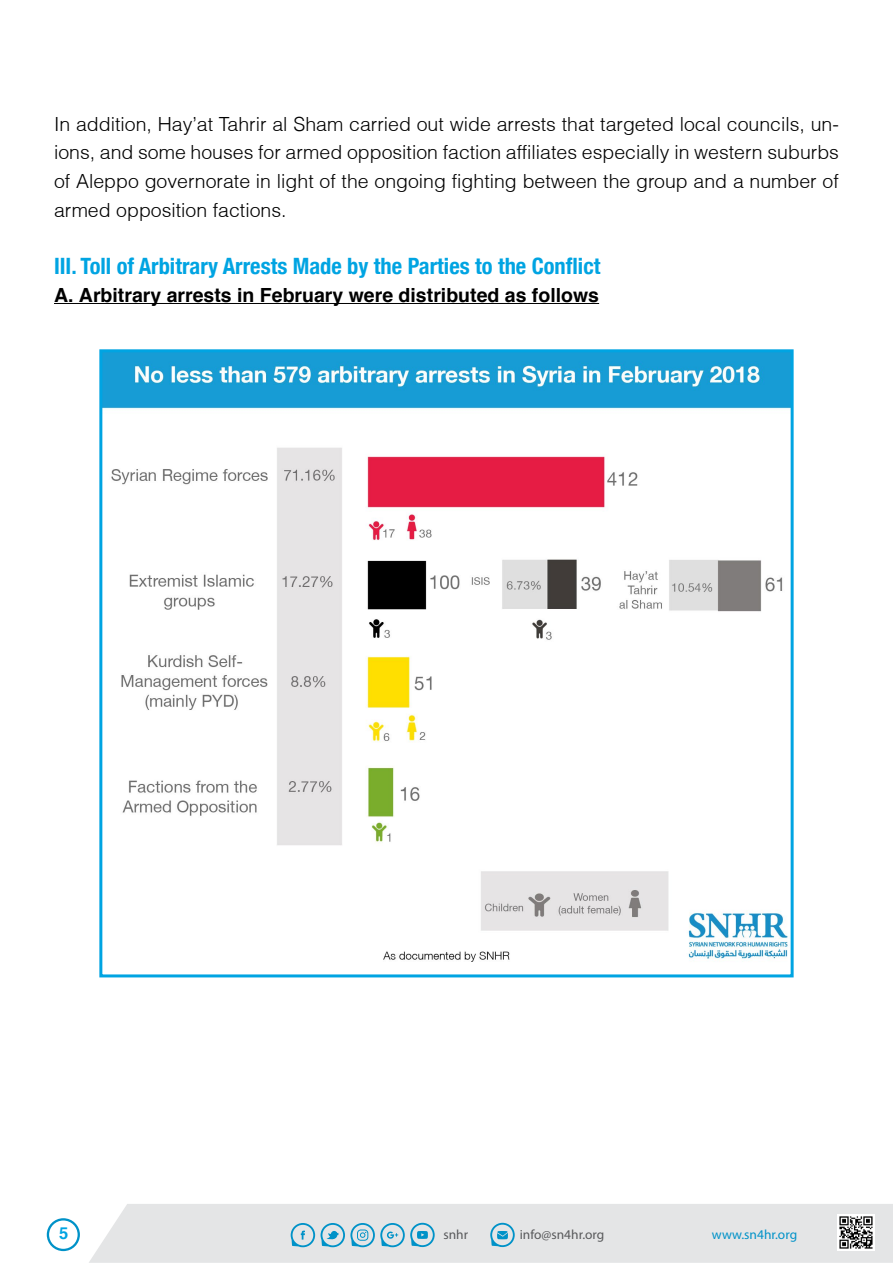
<style>
.page{position:relative;width:893px;height:1263px;background:#fff}
.page>*{position:absolute;margin:0;border:0;box-sizing:border-box;transform-origin:0 0}
.t1{font:700 condensed 22.5px "Helvetica Neue";color:#00a4e2}
.t2{font:300 19.5px/28.5px "Helvetica";color:#000}
.t3{font:700 19.5px "Helvetica";color:#000}
.t4{font:700 16.5px "Helvetica";color:#00a4e2}
.t5{font:13.35px "Myriad Pro";color:#58595b}
.t6{font:13.35px "Myriad Pro";color:#0092c8}
</style>
<div class="page">
<div style="left:89px;top:1204px;width:804px;height:59px;background:#e4e5e6"></div>
<svg style="left:291px;top:1223px;width:24px;height:24px"></svg>
<svg style="left:321px;top:1223px;width:114px;height:24px"></svg>
<svg style="left:490px;top:1223px;width:25px;height:24px"></svg>
<img style="left:837px;top:1214px;width:37px;height:37px">
<svg style="left:47px;top:1218px;width:33px;height:33px"></svg>
<hr style="left:54px;top:303px;width:545px;height:1px;background:#000">
<img style="left:103px;top:353px;width:687px;height:609px">
<div style="left:99px;top:349px;width:695px;height:628px;border:3px solid #00a4e2"></div>
<p class="t2" style="left:54px;top:110px;width:786px">In addition, Hay’at Tahrir al Sham carried out wide arrests that targeted local councils, un-</p>
<p class="t2" style="left:54px;top:167px;width:786px">of Aleppo governorate in light of the ongoing fighting between the group and a number of armed opposition factions.</p>
<p class="t1" style="left:54px;top:252px;width:548px">III. Toll of Arbitrary Arrests Made by the Parties to the Conflict</p>
<p class="t3" style="left:54px;top:283px;width:547px">A. Arbitrary arrests in February were distributed as follows</p>
<p class="t2" style="left:54px;top:138px;width:786px">ions, and some houses for armed opposition faction affiliates especially in western suburbs</p>
<p class="t4" style="left:59px;top:1223px;width:11px">5</p>
<p class="t5" style="left:443px;top:1226px;width:26px">snhr</p>
<p class="t5" style="left:520px;top:1226px;width:86px">info@sn4hr.org</p>
<p class="t6" style="left:712px;top:1226px;width:87px">www.sn4hr.org</p>
</div>
